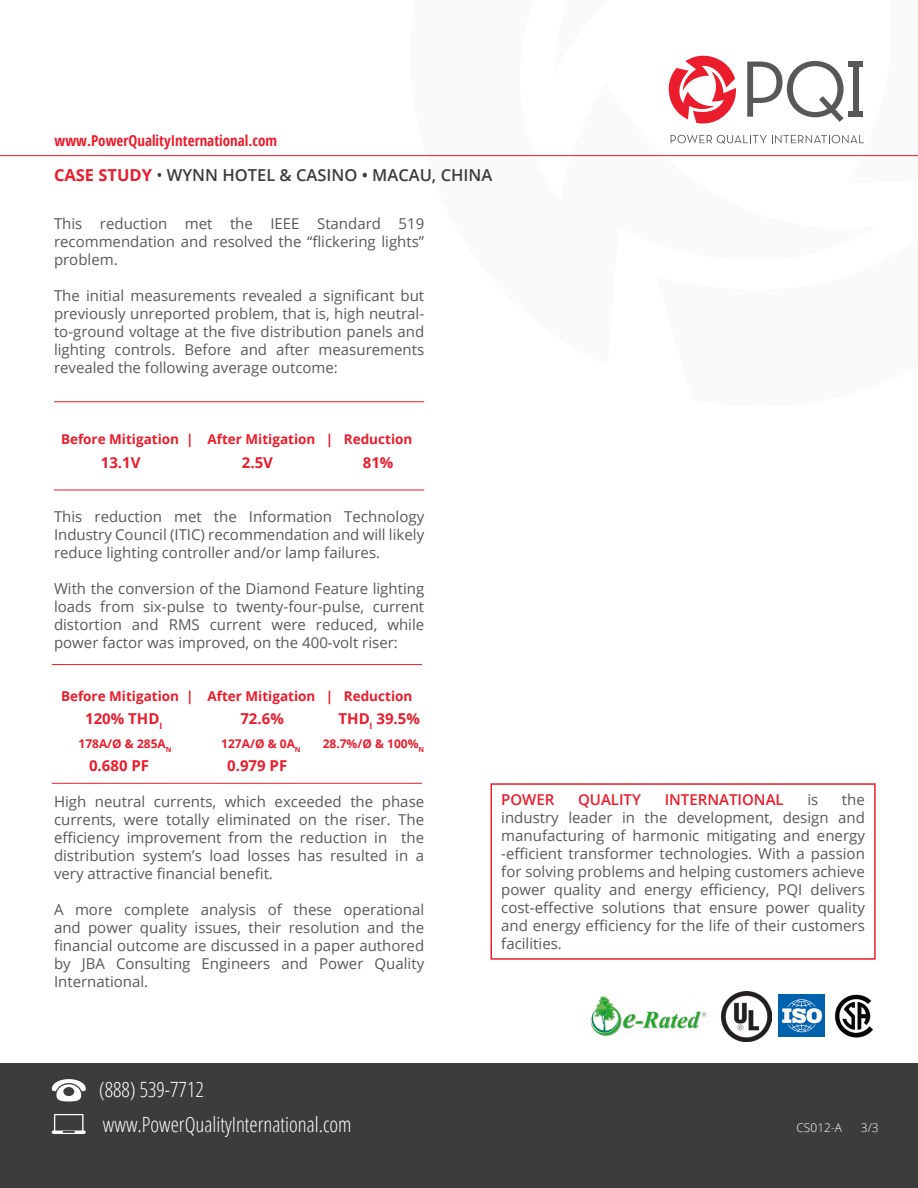
<style>
.page{position:relative;width:918px;height:1188px;background:#fff}
.page>*{position:absolute;margin:0;border:0;box-sizing:border-box;transform-origin:0 0}
.t1{font:300 condensed 21px "Open Sans";color:#fff}
.t2{font:600 16.5px "Open Sans";color:#3c3c3d}
.t3{font:15px/18px "Open Sans";color:#57585a;text-align:justify}
.t4{font:700 15px "Open Sans";color:#eb1c2b}
.t5{font:700 condensed 15px "Open Sans";color:#eb1c2b}
.t6{font:600 15px "Open Sans";color:#eb1c2b}
.t7{font:700 13.5px "Open Sans";color:#eb1c2b}
.t8{font:700 12px "Open Sans";color:#eb1c2b}
.t9{font:300 12px "Open Sans";color:#fff}
.s1{font-weight:700;color:#eb1c2b}
.s2{font-weight:400}
</style>
<div class="page">
<div style="left:0;top:1064px;width:918px;height:124px;background:#3c3c3d"></div>
<svg style="left:668px;top:55px;width:195px;height:69px"></svg>
<div style="left:853px;top:64px;width:6px;height:51px;background:#57585a"></div>
<div style="left:849px;top:62px;width:14px;height:5px;background:#57585a"></div>
<div style="left:849px;top:111px;width:14px;height:6px;background:#57585a"></div>
<svg style="left:671px;top:135px;width:193px;height:9px"></svg>
<svg style="left:52px;top:1079px;width:34px;height:22px"></svg>
<svg style="left:52px;top:1114px;width:34px;height:20px"></svg>
<hr style="left:0;top:155px;width:918px;height:1px;background:#eb1c2b">
<hr style="left:54px;top:401px;width:370px;height:1px;background:#eb1c2b">
<div style="left:490px;top:783px;width:386px;height:177px;border:2px solid #eb1c2b"></div>
<img style="left:834px;top:994px;width:39px;height:43px">
<img style="left:590px;top:996px;width:117px;height:40px">
<img style="left:779px;top:994px;width:46px;height:42px">
<img style="left:722px;top:992px;width:49px;height:49px">
<hr style="left:54px;top:490px;width:370px;height:1px;background:#eb1c2b">
<hr style="left:52px;top:664px;width:370px;height:1px;background:#eb1c2b">
<hr style="left:52px;top:783px;width:370px;height:1px;background:#eb1c2b">
<p class="t5" style="left:55px;top:131px;width:224px">www.PowerQualityInternational.com</p>
<p class="t2" style="left:54px;top:164px;width:440px"><span class="s1">CASE STUDY</span> <span class="s2">•</span> WYNN HOTEL &amp; CASINO • MACAU, CHINA</p>
<p class="t3" style="left:54px;top:215px;width:372px">This reduction met the IEEE Standard 519 recommendation and resolved the “flickering lights” problem.</p>
<p class="t3" style="left:54px;top:287px;width:372px">The initial measurements revealed a significant but previously unreported problem, that is, high neutral&shy;to-ground voltage at the five distribution panels and lighting controls. Before and after measurements revealed the following average outcome:</p>
<p class="t7" style="left:61px;top:430px;width:353px">Before Mitigation | After Mitigation | Reduction</p>
<p class="t4" style="left:101px;top:452px;width:41px">13.1V</p>
<p class="t4" style="left:242px;top:452px;width:33px">2.5V</p>
<p class="t4" style="left:363px;top:452px;width:32px">81%</p>
<p class="t3" style="left:54px;top:507px;width:372px">This reduction met the Information Technology Industry Council (ITIC) recommendation and will likely reduce lighting controller and/or lamp failures.</p>
<p class="t3" style="left:54px;top:579px;width:372px">With the conversion of the Diamond Feature lighting loads from six-pulse to twenty-four-pulse, current distortion and RMS current were reduced, while power factor was improved, on the 400-volt riser:</p>
<p class="t7" style="left:61px;top:687px;width:353px">Before Mitigation | After Mitigation | Reduction</p>
<p class="t4" style="left:85px;top:708px;width:79px">120% THD<sub>I</sub></p>
<p class="t4" style="left:240px;top:708px;width:45px">72.6%</p>
<p class="t4" style="left:339px;top:708px;width:83px">THD<sub>I</sub> 39.5%</p>
<p class="t8" style="left:78px;top:735px;width:95px">178A/Ø &amp; 285A<sub>N</sub></p>
<p class="t8" style="left:221px;top:735px;width:81px">127A/Ø &amp; 0A<sub>N</sub></p>
<p class="t8" style="left:323px;top:735px;width:103px">28.7%/Ø &amp; 100%<sub>N</sub></p>
<p class="t4" style="left:89px;top:755px;width:62px">0.680 PF</p>
<p class="t4" style="left:227px;top:755px;width:62px">0.979 PF</p>
<p class="t3" style="left:54px;top:792px;width:372px">High neutral currents, which exceeded the phase currents, were totally eliminated on the riser. The efficiency improvement from the reduction in the distribution system’s load losses has resulted in a very attractive financial benefit.</p>
<p class="t3" style="left:54px;top:900px;width:372px">A more complete analysis of these operational and power quality issues, their resolution and the financial outcome are discussed in a paper authored by JBA Consulting Engineers and Power Quality International.</p>
<p class="t3" style="left:501px;top:790px;width:365px;text-indent:341px">the industry leader in the development, design and manufacturing of harmonic mitigating and energy -efficient transformer technologies. With a passion for solving problems and helping customers achieve power quality and energy efficiency, PQI delivers cost-effective solutions that ensure power quality and energy efficiency for the life of their customers facilities.</p>
<p class="t6" style="left:501px;top:789px;width:55px">POWER</p>
<p class="t6" style="left:578px;top:789px;width:64px">QUALITY</p>
<p class="t6" style="left:665px;top:789px;width:121px">INTERNATIONAL</p>
<p class="t3" style="left:807px;top:790px;width:12px">is</p>
<p class="t1" style="left:99px;top:1075px;width:106px">(888) 539-7712</p>
<p class="t1" style="left:103px;top:1110px;width:250px">www.PowerQualityInternational.com</p>
<p class="t9" style="left:796px;top:1119px;width:47px">CS012-A</p>
<p class="t9" style="left:861px;top:1119px;width:19px">3/3</p>
</div>
